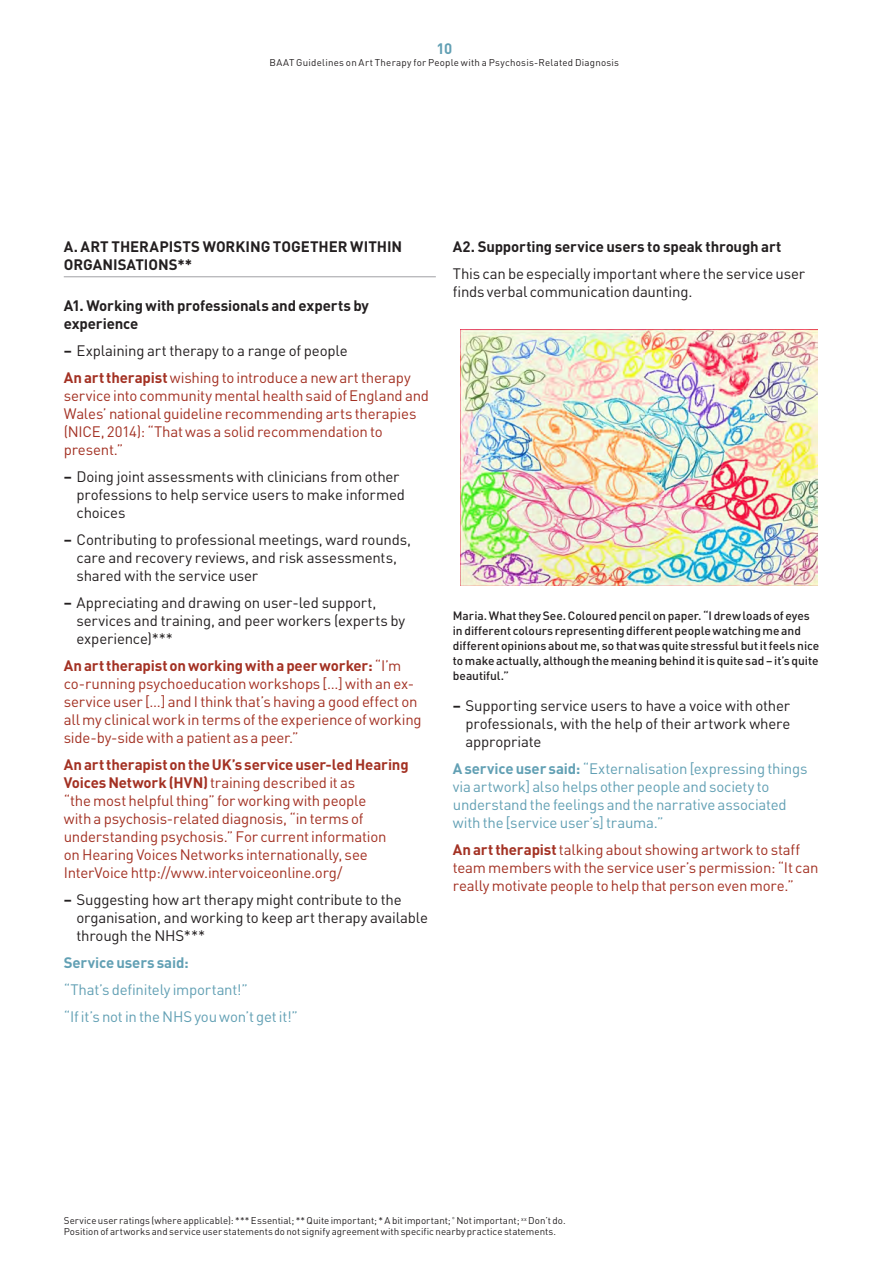
<style>
.page{position:relative;width:893px;height:1263px;background:#fff}
.page>*{position:absolute;margin:0;border:0;box-sizing:border-box;transform-origin:0 0}
.t1{font:15px/18px "DIN Pro";letter-spacing:-.015em;color:#a33123}
.t2{font:15px/18px "DIN Pro";letter-spacing:-.015em;color:#231f20}
.t3{font:15px/18px "DIN Pro";letter-spacing:-.015em;color:#62a0b4}
.t4{font:700 15px/18px "DIN Pro";letter-spacing:-.005em;color:#231f20}
.t5{font:700 15px "DIN Pro";letter-spacing:-.01em;color:#62a0b4}
.t6{font:500 12px/15px "DIN Pro";letter-spacing:-.005em;color:#231f20}
.t7{font:9.75px/11.2px "DIN Pro";letter-spacing:.005em;color:#231f20}
.t8{font:9.75px "DIN Pro";letter-spacing:.025em;color:#231f20}
.s1{font-weight:700}
.s2{font-weight:700;color:#a33123}
.s3{color:#a33123}
</style>
<div class="page">
<hr style="left:64px;top:276px;width:372px;height:1px;background:#a0a1a5">
<img style="left:461px;top:330px;width:356px;height:255px">
<p class="t5" style="left:436px;top:38px;width:17px">10</p>
<p class="t8" style="left:270px;top:55px;width:351px">BAAT Guidelines on Art Therapy for People with a Psychosis-Related Diagnosis</p>
<p class="t4" style="left:64px;top:237px;width:340px">A. ART THERAPISTS WORKING TOGETHER WITHIN<br>ORGANISATIONS**</p>
<p class="t4" style="left:64px;top:295px;width:307px">A1. Working with professionals and experts by experience</p>
<p class="t2" style="left:64px;top:335px;width:348px;line-height:27px"><span class="s1">–</span> Explaining art therapy to a range of people<br><span class="s2">An art therapist</span> <span class="s3">wishing to introduce a new art therapy</span></p>
<p class="t1" style="left:64px;top:385px;width:367px">service into community mental health said of England and Wales’ national guideline recommending arts therapies (NICE, 2014): “That was a solid recommendation to present.”</p>
<p class="t2" style="left:77px;top:466px;width:330px;text-indent:-13px"><span class="s1">–</span> Doing joint assessments with clinicians from other professions to help service users to make informed choices</p>
<p class="t2" style="left:77px;top:529px;width:336px;text-indent:-13px"><span class="s1">–</span> Contributing to professional meetings, ward rounds, care and recovery reviews, and risk assessments, shared with the service user</p>
<p class="t2" style="left:77px;top:592px;width:330px;text-indent:-13px"><span class="s1">–</span> Appreciating and drawing on user-led support, services and training, and peer workers (experts by experience)***</p>
<p class="t1" style="left:64px;top:655px;width:359px"><span class="s1">An art therapist on working with a peer worker:</span> “I’m co-running psychoeducation workshops […] with an ex&shy;service user […] and I think that’s having a good effect on all my clinical work in terms of the experience of working side-by-side with a patient as a peer.”</p>
<p class="t1" style="left:64px;top:754px;width:346px"><span class="s1">An art therapist on the UK’s service user-led Hearing Voices Network (HVN)</span> training described it as<br>“the most helpful thing” for working with people<br>with a psychosis-related diagnosis, “in terms of understanding psychosis.” For current information<br>on Hearing Voices Networks internationally, see InterVoice http://www.intervoiceonline.org/</p>
<p class="t2" style="left:77px;top:889px;width:353px;text-indent:-13px"><span class="s1">–</span> Suggesting how art therapy might contribute to the organisation, and working to keep art therapy available through the NHS***</p>
<p class="t5" style="left:64px;top:952px;width:126px">Service users said:</p>
<p class="t3" style="left:64px;top:974px;width:236px;line-height:27px">“That’s definitely important!”<br>“If it’s not in the NHS you won’t get it!”</p>
<p class="t4" style="left:453px;top:237px;width:330px">A2. Supporting service users to speak through art</p>
<p class="t2" style="left:453px;top:263px;width:354px">This can be especially important where the service user finds verbal communication daunting.</p>
<p class="t6" style="left:453px;top:607px;width:368px">Maria. What they See. Coloured pencil on paper. “I drew loads of eyes in different colours representing different people watching me and different opinions about me, so that was quite stressful but it feels nice to make actually, although the meaning behind it is quite sad – it’s quite beautiful.”</p>
<p class="t2" style="left:466px;top:695px;width:326px;text-align:justify;text-indent:-13px"><span class="s1">–</span> Supporting service users to have a voice with other professionals, with the help of their artwork where appropriate</p>
<p class="t3" style="left:453px;top:758px;width:356px"><span class="s1">A service user said:</span> “Externalisation [expressing things via artwork] also helps other people and society to understand the feelings and the narrative associated with the [service user’s] trauma.”</p>
<p class="t1" style="left:453px;top:839px;width:367px"><span class="s1">An art therapist</span> talking about showing artwork to staff team members with the service user’s permission: “It can really motivate people to help that person even more.”</p>
<p class="t7" style="left:64px;top:1214px;width:503px">Service user ratings (where applicable): *** Essential; ** Quite important; * A bit important; <sup>º</sup> Not important; <sup>xx</sup> Don’t do.<br>Position of artworks and service user statements do not signify agreement with specific nearby practice statements.</p>
</div>
